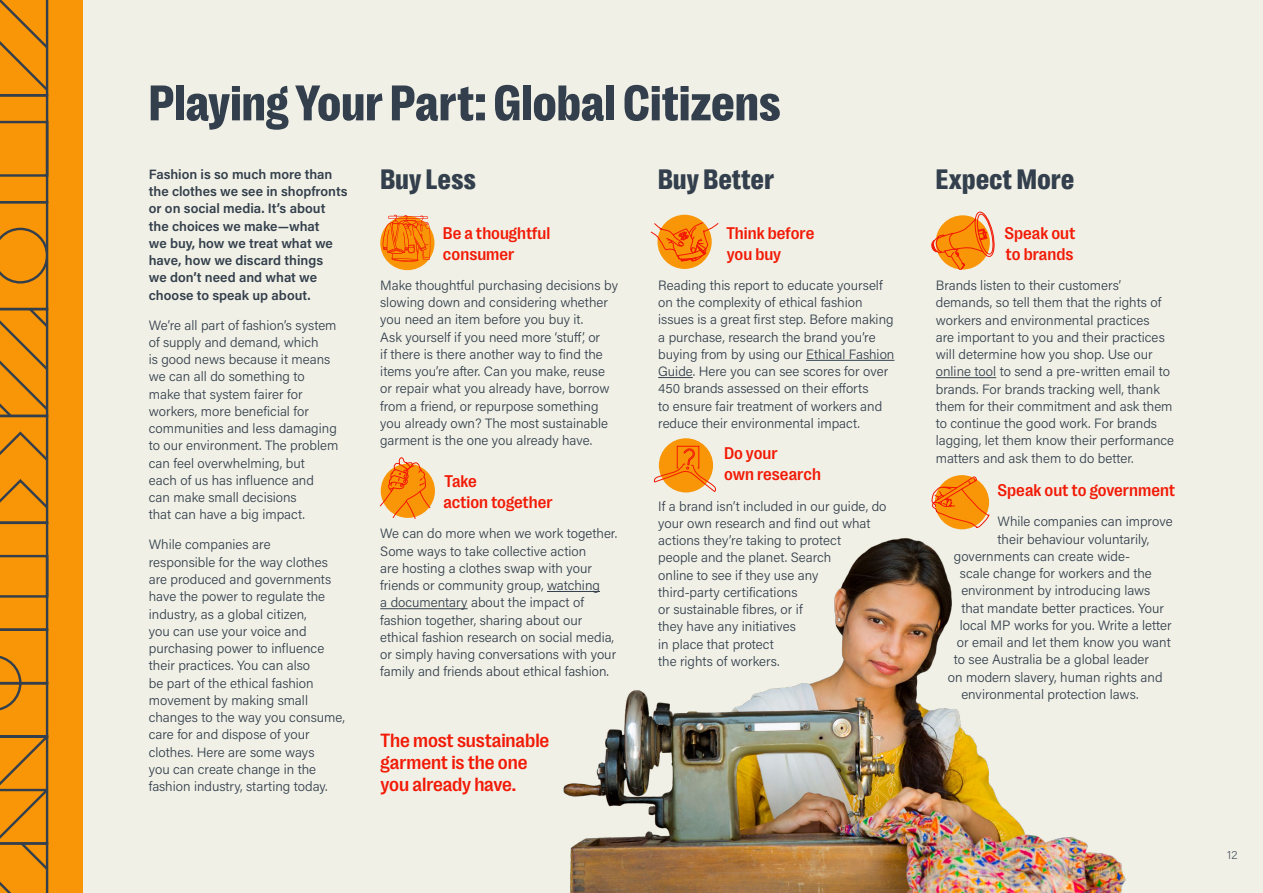
<style>
.page{position:relative;width:1263px;height:893px;background:#f0f0e6}
.page>*{position:absolute;margin:0;border:0;box-sizing:border-box;transform-origin:0 0}
.t1{font:51px "PP Right Grotesk Compact Dark";letter-spacing:.01em;color:#333f4c}
.t2{font:28.5px "PP Right Grotesk Compact Dark";letter-spacing:.015em;color:#333f4c}
.t3{font:500 19.5px/21.8px "Right Grotesk";letter-spacing:-.005em;color:#f21905}
.t4{font:500 17.25px/21px "Right Grotesk";color:#f21905}
.t5{font:300 13.5px/17.2px "Acumin Pro";color:#333f4c}
.t6{font:600 13.5px/17.2px "Acumin Pro";color:#333f4c}
.t7{font:200 12px "Acumin Pro";color:#333f4c}
</style>
<div class="page">
<div style="left:0;top:0;width:83px;height:893px;background:#f99607"></div>
<svg style="left:0;top:0;width:49px;height:893px"></svg>
<hr style="left:547px;top:591px;width:53px;height:1px;background:#333f4c">
<hr style="left:380px;top:608px;width:88px;height:1px;background:#333f4c">
<div style="left:380px;top:216px;width:54px;height:54px;background:#f99607;border-radius:50%"></div>
<svg style="left:383px;top:215px;width:48px;height:47px"></svg>
<div style="left:381px;top:464px;width:54px;height:54px;background:#f99607;border-radius:50%"></div>
<svg style="left:379px;top:457px;width:52px;height:62px"></svg>
<hr style="left:806px;top:360px;width:88px;height:1px;background:#333f4c">
<hr style="left:658px;top:377px;width:35px;height:1px;background:#333f4c">
<div style="left:657px;top:215px;width:55px;height:54px;background:#f99607;border-radius:50%"></div>
<svg style="left:650px;top:222px;width:69px;height:42px"></svg>
<div style="left:659px;top:438px;width:54px;height:54px;background:#f99607;border-radius:50%"></div>
<svg style="left:653px;top:445px;width:63px;height:47px"></svg>
<hr style="left:936px;top:377px;width:60px;height:1px;background:#333f4c">
<svg style="left:931px;top:211px;width:64px;height:59px"></svg>
<svg style="left:931px;top:475px;width:58px;height:36px"></svg>
<img style="left:563px;top:511px;width:563px;height:382px">
<h1 class="t1" style="left:149px;top:76px;width:633px">Playing Your Part: Global Citizens</h1>
<p class="t6" style="left:149px;top:165px;width:200px">Fashion is so much more than the clothes we see in shopfronts or on social media. It’s about the choices we make—what<br>we buy, how we treat what we have, how we discard things<br>we don’t need and what we choose to speak up about.</p>
<p class="t5" style="left:149px;top:316px;width:191px">We’re all part of fashion’s system of supply and demand, which<br>is good news because it means we can all do something to make that system fairer for workers, more beneficial for communities and less damaging to our environment. The problem can feel overwhelming, but<br>each of us has influence and can make small decisions<br>that can have a big impact.</p>
<p class="t5" style="left:149px;top:536px;width:198px">While companies are<br>responsible for the way clothes are produced and governments have the power to regulate the industry, as a global citizen,<br>you can use your voice and purchasing power to influence their practices. You can also<br>be part of the ethical fashion movement by making small changes to the way you consume, care for and dispose of your clothes. Here are some ways<br>you can create change in the fashion industry, starting today.</p>
<h2 class="t2" style="left:381px;top:164px;width:97px">Buy Less</h2>
<h2 class="t2" style="left:658px;top:164px;width:117px">Buy Better</h2>
<h2 class="t2" style="left:936px;top:164px;width:140px">Expect More</h2>
<p class="t4" style="left:443px;top:222px;width:109px">Be a thoughtful consumer</p>
<p class="t5" style="left:380px;top:276px;width:239px">Make thoughtful purchasing decisions by slowing down and considering whether you need an item before you buy it.<br>Ask yourself if you need more ‘stuff’, or<br>if there is there another way to find the items you’re after. Can you make, reuse or repair what you already have, borrow from a friend, or repurpose something you already own? The most sustainable garment is the one you already have.</p>
<p class="t4" style="left:443px;top:471px;width:111px">Take<br>action together</p>
<p class="t5" style="left:380px;top:524px;width:238px">We can do more when we work together.<br>Some ways to take collective action<br>are hosting a clothes swap with your friends or community group, watching<br>a documentary about the impact of fashion together, sharing about our ethical fashion research on social media, or simply having conversations with your family and friends about ethical fashion.</p>
<h3 class="t3" style="left:381px;top:730px;width:170px">The most sustainable garment is the one you already have.</h3>
<p class="t4" style="left:726px;top:222px;width:90px">Think before you buy</p>
<p class="t5" style="left:658px;top:276px;width:238px">Reading this report to educate yourself on the complexity of ethical fashion issues is a great first step. Before making a purchase, research the brand you’re buying from by using our Ethical Fashion Guide. Here you can see scores for over 450 brands assessed on their efforts<br>to ensure fair treatment of workers and reduce their environmental impact.</p>
<p class="t4" style="left:724px;top:443px;width:98px">Do your<br>own research</p>
<p class="t5" style="left:658px;top:497px;width:230px">If a brand isn’t included in our guide, do your own research and find out what actions they’re taking to protect<br>people and the planet. Search<br>online to see if they use any<br>third-party certifications<br>or sustainable fibres, or if<br>they have any initiatives<br>in place that protect<br>the rights of workers.</p>
<p class="t4" style="left:1004px;top:223px;width:73px">Speak out to brands</p>
<p class="t5" style="left:936px;top:276px;width:240px">Brands listen to their customers’ demands, so tell them that the rights of workers and environmental practices<br>are important to you and their practices will determine how you shop. Use our online tool to send a pre-written email to brands. For brands tracking well, thank them for their commitment and ask them to continue the good work. For brands lagging, let them know their performance matters and ask them to do better.</p>
<p class="t4" style="left:997px;top:480px;width:179px">Speak out to government</p>
<p class="t5" style="left:997px;top:512px;width:176px">While companies can improve</p>
<p class="t5" style="left:997px;top:530px;width:153px">their behaviour voluntarily,</p>
<p class="t5" style="left:954px;top:547px;width:178px">governments can create wide-</p>
<p class="t5" style="left:960px;top:564px;width:193px">scale change for workers and the</p>
<p class="t5" style="left:961px;top:581px;width:191px">environment by introducing laws</p>
<p class="t5" style="left:961px;top:599px;width:204px">that mandate better practices. Your</p>
<p class="t5" style="left:960px;top:616px;width:213px">local MP works for you. Write a letter</p>
<p class="t5" style="left:957px;top:633px;width:215px">or email and let them know you want</p>
<p class="t5" style="left:954px;top:650px;width:197px">to see Australia be a global leader</p>
<p class="t5" style="left:948px;top:668px;width:216px">on modern slavery, human rights and</p>
<p class="t5" style="left:961px;top:685px;width:179px">environmental protection laws.</p>
<p class="t7" style="left:1227px;top:847px;width:12px">12</p>
</div>
